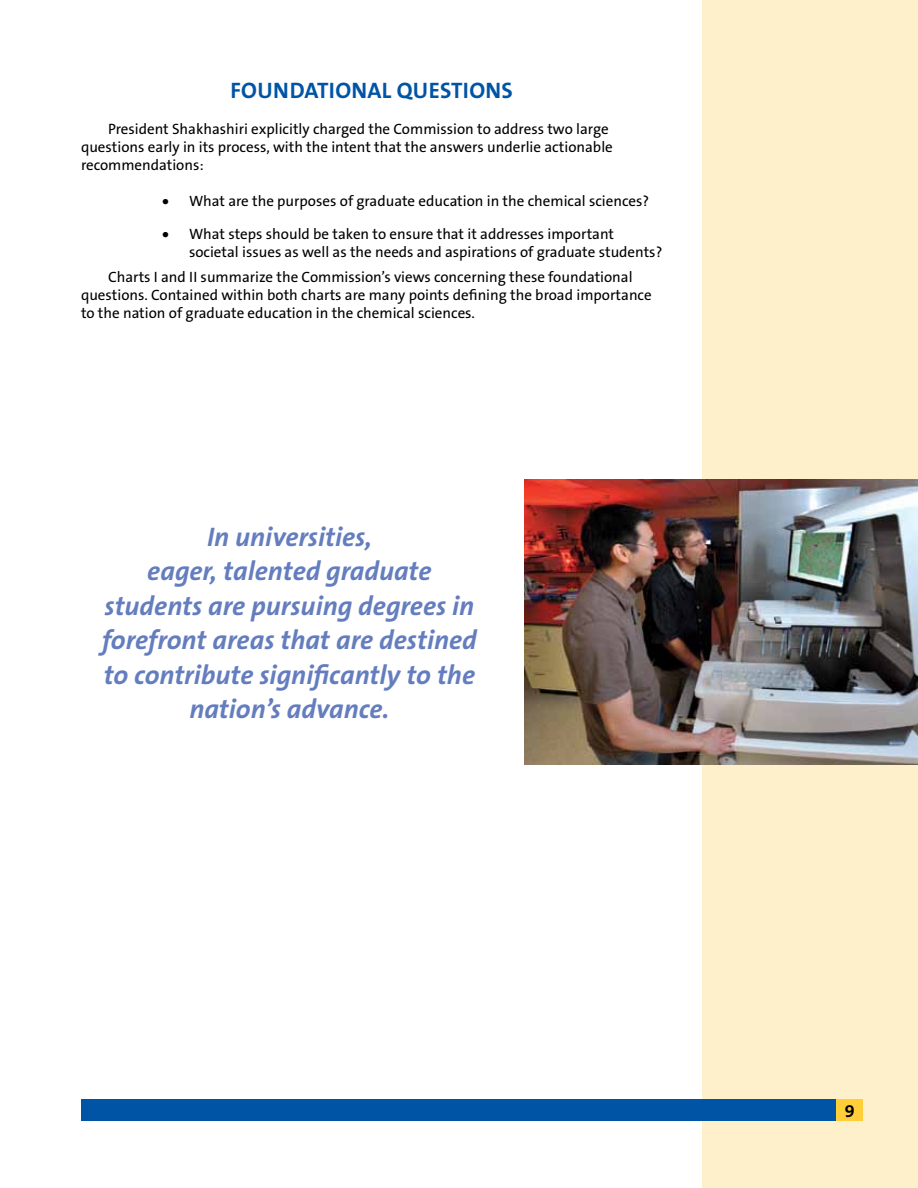
<style>
.page{position:relative;width:918px;height:1188px;background:#fff}
.page>*{position:absolute;margin:0;border:0;box-sizing:border-box;transform-origin:0 0}
.t1{font:italic 700 27px/34.5px "The Sans ACS W7";color:#647dbe;text-align:center}
.t2{font:700 22.5px "The Sans ACS W7";letter-spacing:.015em;color:#0054a6}
.t3{font:700 18px "The Sans ACS W7";color:#000}
.t4{font:15px/18px "The Sans ACS W5 Plain";color:#000}
</style>
<div class="page">
<div style="left:702px;top:0;width:216px;height:1188px;background:#fff0cc"></div>
<div style="left:81px;top:1099px;width:755px;height:22px;background:#0054a6"></div>
<div style="left:836px;top:1099px;width:27px;height:21px;background:#ffce38"></div>
<img style="left:525px;top:480px;width:393px;height:285px">
<h2 class="t2" style="left:230px;top:76px;width:49px">FOUNDA</h2>
<h2 class="t2" style="left:317px;top:76px;width:182px">TIONAL QUESTIONS</h2>
<p class="t4" style="left:81px;top:120px;width:533px;text-indent:27px">President Shakhashiri explicitly charged the Commission to address two large questions early in its process, with the intent that the answers underlie actionable recommendations:</p>
<p class="t4" style="left:162px;top:192px;width:489px">• What are the purposes of graduate education in the chemical sciences?</p>
<p class="t4" style="left:189px;top:225px;width:475px;text-indent:-27px">• What steps should be taken to ensure that it addresses important societal issues as well as the needs and aspirations of graduate students?</p>
<p class="t4" style="left:81px;top:268px;width:572px;text-indent:27px">Charts I and II summarize the Commission’s views concerning these foundational questions. Contained within both charts are many points defining the broad importance to the nation of graduate education in the chemical sciences.</p>
<h1 class="t1" style="left:102px;top:520px;width:376px">In universities,<br>eager, talented graduate students are pursuing degrees in forefront areas that are destined to contribute significantly to the nation’s advance.</h1>
<p class="t3" style="left:845px;top:1099px;width:11px">9</p>
</div>
